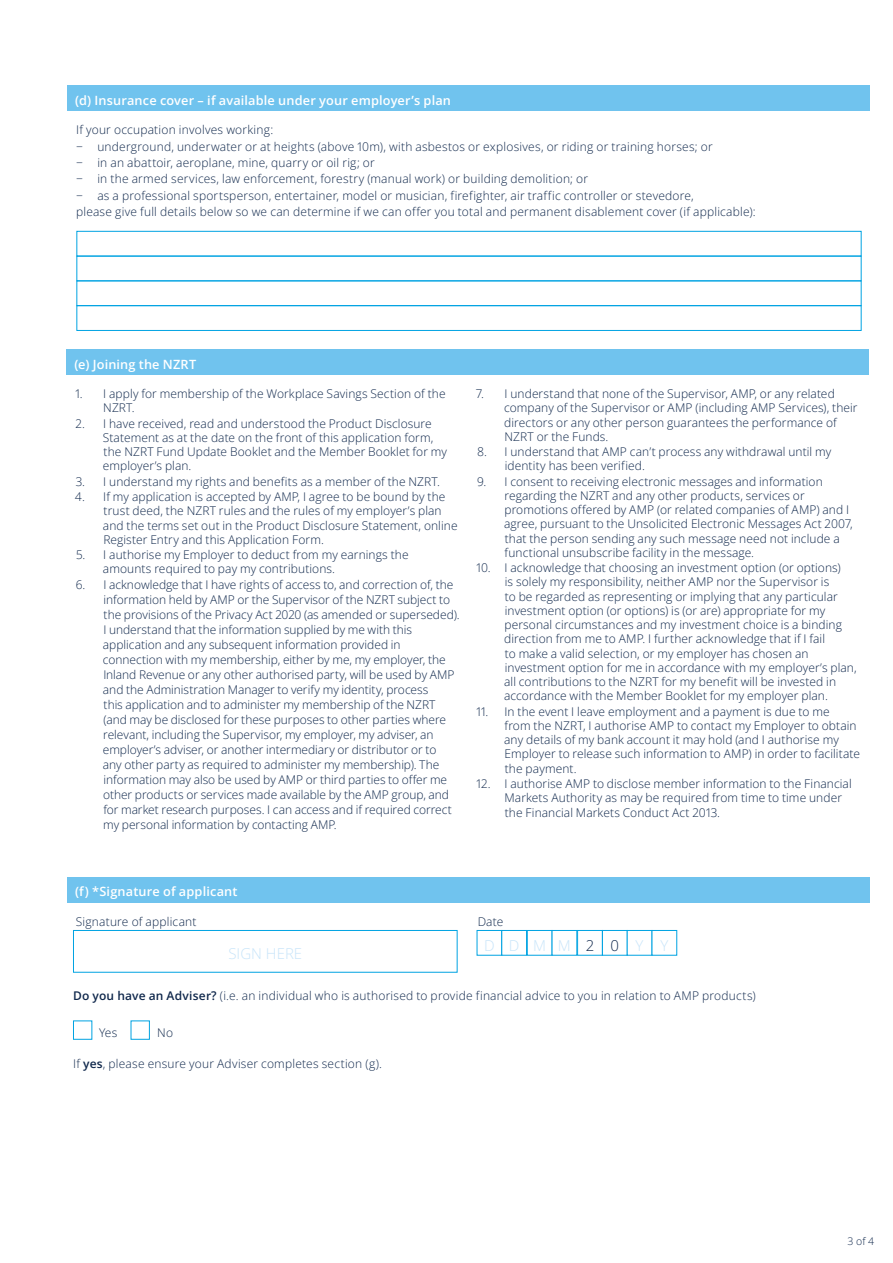
<style>
.page{position:relative;width:893px;height:1263px;background:#fff}
.page>*{position:absolute;margin:0;border:0;box-sizing:border-box;transform-origin:0 0}
.t1{font:300 15px "Open Sans";color:#c7e4f9}
.t2{font:300 15px "Open Sans";letter-spacing:1.035em;color:#c7e4f9}
.t3{font:600 12.75px "Open Sans";letter-spacing:.01em;color:#fff}
.t4{font:300 12px/14.2px "Open Sans";letter-spacing:.005em;color:#10284c}
.t5{font:300 10.5px "Open Sans";color:#10284c}
.s1{color:#10284c}
.s2{font-weight:600}
</style>
<div class="page">
<div style="left:66px;top:349px;width:803px;height:26px;background:#70c3ee"></div>
<div style="left:67px;top:877px;width:803px;height:25px;background:#70c3ee"></div>
<div style="left:73px;top:930px;width:384px;height:42px;border:1px solid #00a3e2"></div>
<div style="left:477px;top:930px;width:25px;height:25px;border:1px solid #00a3e2"></div>
<div style="left:501px;top:930px;width:26px;height:25px;border:1px solid #00a3e2"></div>
<div style="left:527px;top:930px;width:25px;height:25px;border:1px solid #00a3e2"></div>
<div style="left:577px;top:930px;width:26px;height:25px;border:1px solid #00a3e2"></div>
<div style="left:602px;top:930px;width:26px;height:25px;border:1px solid #00a3e2"></div>
<div style="left:67px;top:85px;width:803px;height:26px;background:#70c3ee"></div>
<div style="left:76px;top:231px;width:785px;height:25px;border:1px solid #00a3e2"></div>
<div style="left:76px;top:256px;width:785px;height:25px;border:1px solid #00a3e2"></div>
<div style="left:76px;top:280px;width:785px;height:26px;border:1px solid #00a3e2"></div>
<div style="left:76px;top:305px;width:785px;height:26px;border:1px solid #00a3e2"></div>
<div style="left:73px;top:1020px;width:19px;height:20px;border:1px solid #00a3e2"></div>
<div style="left:131px;top:1020px;width:19px;height:20px;border:1px solid #00a3e2"></div>
<p class="t3" style="left:75px;top:91px;width:377px">(d) Insurance cover – if available under your employer’s plan</p>
<p class="t4" style="left:76px;top:121px;width:681px;line-height:16.4px">If your occupation involves working:<br>− underground, underwater or at heights (above 10m), with asbestos or explosives, or riding or training horses; or<br>− in an abattoir, aeroplane, mine, quarry or oil rig; or<br>− in the armed services, law enforcement, forestry (manual work) or building demolition; or<br>− as a professional sportsperson, entertainer, model or musician, firefighter, air traffic controller or stevedore,<br>please give full details below so we can determine if we can offer you total and permanent disablement cover (if applicable):</p>
<p class="t3" style="left:74px;top:355px;width:123px">(e) Joining the NZRT</p>
<p class="t4" style="left:103px;top:386px;width:344px;text-indent:-28px">1. I apply for membership of the Workplace Savings Section of the<br>NZRT.</p>
<p class="t4" style="left:103px;top:416px;width:346px;text-indent:-27px">2. I have received, read and understood the Product Disclosure Statement as at the date on the front of this application form, the NZRT Fund Update Booklet and the Member Booklet for my employer’s plan.</p>
<p class="t4" style="left:76px;top:474px;width:366px">3. I understand my rights and benefits as a member of the NZRT.</p>
<p class="t4" style="left:103px;top:489px;width:356px;text-indent:-28px">4. If my application is accepted by AMP, I agree to be bound by the trust deed, the NZRT rules and the rules of my employer’s plan and the terms set out in the Product Disclosure Statement, online Register Entry and this Application Form.</p>
<p class="t4" style="left:103px;top:547px;width:307px;text-indent:-27px">5. I authorise my Employer to deduct from my earnings the amounts required to pay my contributions.</p>
<p class="t4" style="left:103px;top:577px;width:358px;line-height:15px;text-indent:-27px">6. I acknowledge that I have rights of access to, and correction of, the information held by AMP or the Supervisor of the NZRT subject to the provisions of the Privacy Act 2020 (as amended or superseded).<br>I understand that the information supplied by me with this application and any subsequent information provided in connection with my membership, either by me, my employer, the Inland Revenue or any other authorised party, will be used by AMP and the Administration Manager to verify my identity, process<br>this application and to administer my membership of the NZRT (and may be disclosed for these purposes to other parties where relevant, including the Supervisor, my employer, my adviser, an employer’s adviser, or another intermediary or distributor or to<br>any other party as required to administer my membership). The information may also be used by AMP or third parties to offer me other products or services made available by the AMP group, and for market research purposes. I can access and if required correct my personal information by contacting AMP.</p>
<p class="t4" style="left:504px;top:386px;width:355px;text-indent:-28px">7. I understand that none of the Supervisor, AMP, or any related company of the Supervisor or AMP (including AMP Services), their directors or any other person guarantees the performance of NZRT or the Funds.</p>
<p class="t4" style="left:505px;top:444px;width:328px;text-indent:-28px">8. I understand that AMP can’t process any withdrawal until my identity has been verified.</p>
<p class="t4" style="left:504px;top:474px;width:350px;text-indent:-27px">9. I consent to receiving electronic messages and information regarding the NZRT and any other products, services or promotions offered by AMP (or related companies of AMP) and I agree, pursuant to the Unsolicited Electronic Messages Act 2007, that the person sending any such message need not include a functional unsubscribe facility in the message.</p>
<p class="t4" style="left:504px;top:560px;width:354px;text-indent:-28px">10. I acknowledge that choosing an investment option (or options)<br>is solely my responsibility, neither AMP nor the Supervisor is<br>to be regarded as representing or implying that any particular investment option (or options) is (or are) appropriate for my personal circumstances and my investment choice is a binding direction from me to AMP. I further acknowledge that if I fail<br>to make a valid selection, or my employer has chosen an investment option for me in accordance with my employer’s plan, all contributions to the NZRT for my benefit will be invested in accordance with the Member Booklet for my employer plan.</p>
<p class="t4" style="left:504px;top:704px;width:357px;text-indent:-28px">11. In the event I leave employment and a payment is due to me<br>from the NZRT, I authorise AMP to contact my Employer to obtain any details of my bank account it may hold (and I authorise my Employer to release such information to AMP) in order to facilitate the payment.</p>
<p class="t4" style="left:504px;top:776px;width:349px;text-indent:-28px">12. I authorise AMP to disclose member information to the Financial<br>Markets Authority as may be required from time to time under the Financial Markets Conduct Act 2013.</p>
<p class="t3" style="left:75px;top:883px;width:164px">(f) *Signature of applicant</p>
<p class="t4" style="left:76px;top:914px;width:122px">Signature of applicant</p>
<p class="t1" style="left:228px;top:944px;width:75px">SIGN HERE</p>
<p class="t4" style="left:478px;top:914px;width:27px">Date</p>
<p class="t2" style="left:484px;top:935px;width:186px">DD MM<span class="s1">20</span>YY</p>
<p class="t4" style="left:73px;top:988px;width:684px"><span class="s2">Do you have an Adviser?</span> (i.e. an individual who is authorised to provide financial advice to you in relation to AMP products)</p>
<p class="t4" style="left:99px;top:1025px;width:20px">Yes</p>
<p class="t4" style="left:157px;top:1025px;width:17px">No</p>
<p class="t4" style="left:73px;top:1056px;width:311px">If <span class="s2">yes</span>, please ensure your Adviser completes section (g).</p>
<p class="t5" style="left:847px;top:1234px;width:28px">3 of 4</p>
</div>
